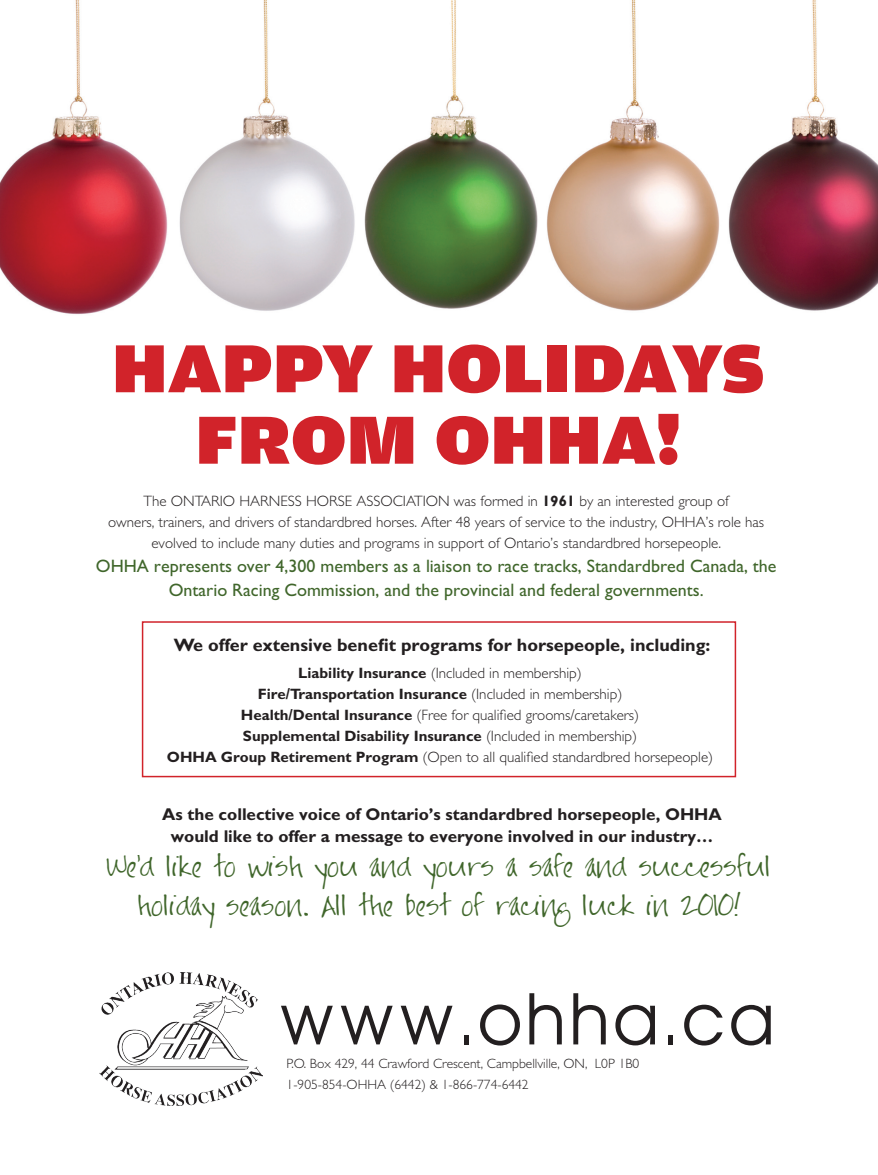
<style>
.page{position:relative;width:878px;height:1175px;background:#fff}
.page>*{position:absolute;margin:0;border:0;box-sizing:border-box;transform-origin:0 0}
.t1{font:900 72px "Amplitude Wide";letter-spacing:.02em;color:#d1232a}
.t2{font:72px "Avant Garde";color:#231f20}
.t3{font:24px "Jayne Print Hand";letter-spacing:-.005em;color:#40662b}
.t4{font:18px/24px "Gentle Sans";color:#40662b;text-align:center}
.t5{font:700 18px "Gentle Sans";color:#231f20}
.t6{font:700 17.1px "Gentle Sans";color:#231f20}
.t7{font:300 15px/21px "Gentle Sans";color:#231f20;text-align:center}
.t8{font:700 15px "Gentle Sans";color:#231f20}
.t9{font:300 13.5px "Gentle Sans";color:#231f20}
.s1{font-weight:700}
.s2{font-weight:300}
</style>
<div class="page">
<img style="left:0;top:0;width:878px;height:314px">
<div style="left:142px;top:621px;width:594px;height:156px;border:2px solid #d1232a"></div>
<img style="left:99px;top:972px;width:163px;height:133px">
<p class="t1" style="left:113px;top:328px;width:652px">HAPPY HOLIDAYS</p>
<p class="t1" style="left:196px;top:399px;width:486px">FROM OHHA!</p>
<p class="t7" style="left:144px;top:490px;width:586px">The ONTARIO HARNESS HORSE ASSOCIATION was formed in <span class="s1">1961</span> by an interested group of</p>
<p class="t7" style="left:108px;top:511px;width:657px">owners, trainers, and drivers of standardbred horses. After 48 years of service to the industry, OHHA’s role has evolved to include many duties and programs in support of Ontario’s standardbred horsepeople.</p>
<p class="t4" style="left:96px;top:553px;width:682px">OHHA represents over 4,300 members as a liaison to race tracks, Standardbred Canada, the<br>Ontario Racing Commission, and the provincial and federal governments.</p>
<p class="t5" style="left:174px;top:634px;width:538px">We offer extensive benefit programs for horsepeople, including:</p>
<p class="t7" style="left:298px;top:662px;width:285px"><span class="s1">Liability Insurance</span> (Included in membership)</p>
<p class="t8" style="left:258px;top:685px;width:366px">Fire/Transportation Insurance <span class="s2">(Included in membership)</span></p>
<p class="t7" style="left:241px;top:704px;width:400px"><span class="s1">Health/Dental Insurance</span> (Free for qualified grooms/caretakers)</p>
<p class="t8" style="left:243px;top:727px;width:396px">Supplemental Disability Insurance <span class="s2">(Included in membership)</span></p>
<p class="t7" style="left:167px;top:746px;width:548px"><span class="s1">OHHA Group Retirement Program</span> (Open to all qualified standardbred horsepeople)</p>
<p class="t6" style="left:162px;top:804px;width:561px">As the collective voice of Ontario’s standardbred horsepeople, OHHA</p>
<p class="t6" style="left:171px;top:825px;width:544px">would like to offer a message to everyone involved in our industry…</p>
<p class="t3" style="left:106px;top:854px;width:666px">We’d like to wish you and yours a safe and successful</p>
<p class="t3" style="left:137px;top:893px;width:604px">holiday season. All the best of racing luck in 2010!</p>
<p class="t2" style="left:277px;top:975px;width:501px">www.ohha.ca</p>
<p class="t9" style="left:286px;top:1056px;width:354px">P.O. Box 429, 44 Crawford Crescent, Campbellville, ON, L0P 1B0</p>
<p class="t9" style="left:286px;top:1077px;width:243px">1-905-854-OHHA (6442) &amp; 1-866-774-6442</p>
</div>
